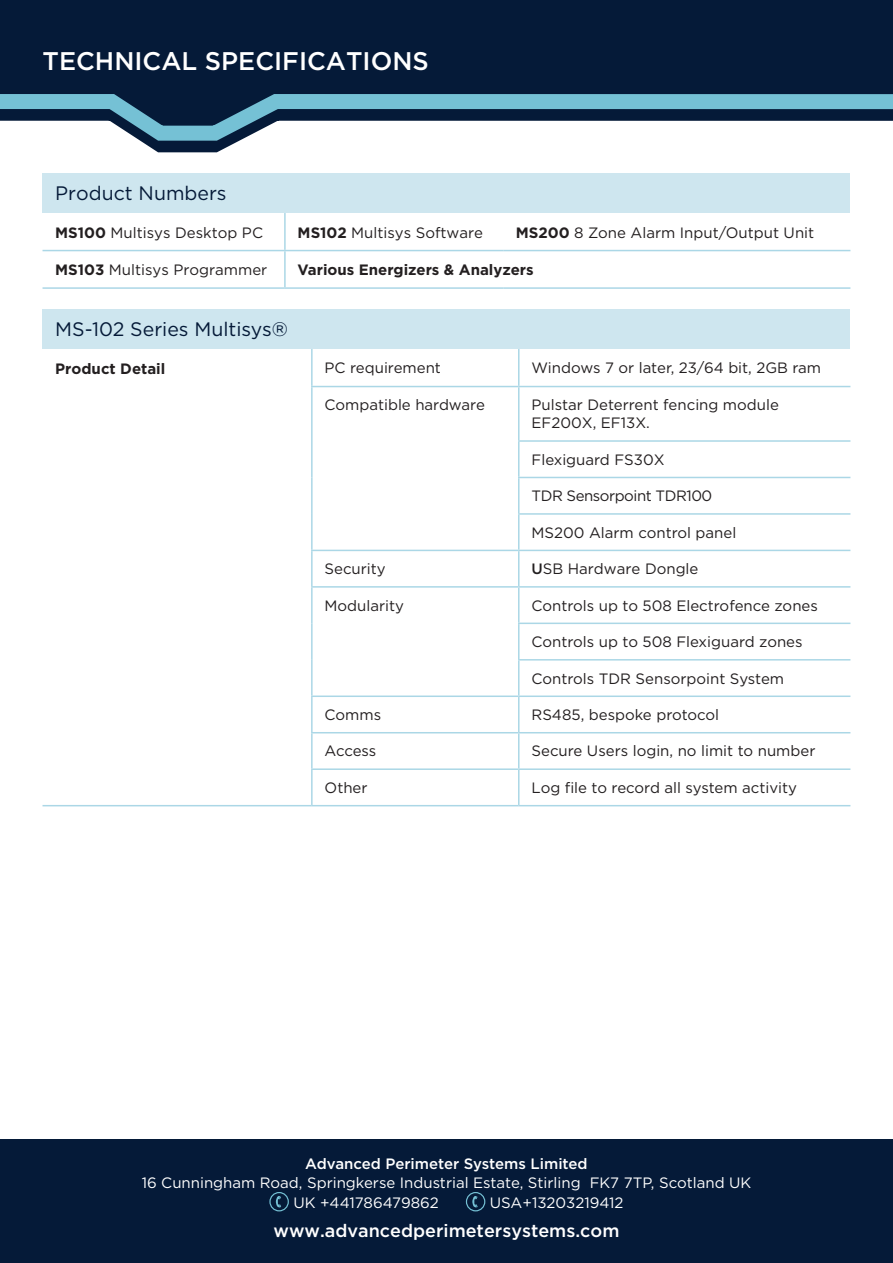
<style>
.page{position:relative;width:893px;height:1263px;background:#fff}
.page>*{position:absolute;margin:0;border:0;box-sizing:border-box;transform-origin:0 0}
.Sub_Header{font:500 25.5px "Gotham";color:#fff}
.Body_Text{font:19.5px "Gotham";color:#051a38}
.Body_Text-2{font:500 18px "Gotham";color:#fff}
.Body_Text-3{font:15px/18px "Gotham";color:#231f20}
.Body_Text-4{font:15px "Gotham";color:#fff}
.Body_Text-5{font:700 15px "Gotham";color:#231f20}
.Body_Text-6{font:500 15px "Gotham";color:#fff}
.Body_Text-7{font:15px "Gotham";letter-spacing:-.03em;color:#231f20}
.s1{font-weight:700}
.s2{font-weight:500}
</style>
<div class="page">
<div style="left:0;top:0;width:893px;height:87px;background:#051a38"></div>
<svg style="left:151px;top:148px;width:74px;height:5px"></svg>
<svg style="left:0;top:87px;width:893px;height:61px"></svg>
<div style="left:0;top:1140px;width:893px;height:123px;background:#051a38"></div>
<div style="left:43px;top:309px;width:807px;height:40px;background:#cee6ef"></div>
<hr style="left:311px;top:349px;width:2px;height:37px;background:#abd7e6">
<hr style="left:518px;top:349px;width:1px;height:37px;background:#abd7e6">
<hr style="left:311px;top:386px;width:208px;height:1px;background:#abd7e6">
<hr style="left:311px;top:387px;width:2px;height:54px;background:#abd7e6">
<hr style="left:519px;top:386px;width:331px;height:1px;background:#abd7e6">
<hr style="left:518px;top:387px;width:1px;height:53px;background:#abd7e6">
<hr style="left:311px;top:441px;width:2px;height:36px;background:#abd7e6">
<hr style="left:518px;top:440px;width:332px;height:2px;background:#abd7e6">
<hr style="left:518px;top:442px;width:1px;height:35px;background:#abd7e6">
<hr style="left:311px;top:477px;width:2px;height:37px;background:#abd7e6">
<hr style="left:518px;top:477px;width:332px;height:1px;background:#abd7e6">
<hr style="left:518px;top:478px;width:1px;height:35px;background:#abd7e6">
<hr style="left:311px;top:514px;width:2px;height:36px;background:#abd7e6">
<hr style="left:518px;top:513px;width:332px;height:2px;background:#abd7e6">
<hr style="left:518px;top:515px;width:1px;height:35px;background:#abd7e6">
<hr style="left:311px;top:550px;width:208px;height:1px;background:#abd7e6">
<hr style="left:311px;top:551px;width:2px;height:35px;background:#abd7e6">
<hr style="left:519px;top:550px;width:331px;height:1px;background:#abd7e6">
<hr style="left:518px;top:551px;width:1px;height:35px;background:#abd7e6">
<hr style="left:311px;top:586px;width:208px;height:2px;background:#abd7e6">
<hr style="left:311px;top:588px;width:2px;height:35px;background:#abd7e6">
<hr style="left:519px;top:586px;width:331px;height:2px;background:#abd7e6">
<hr style="left:518px;top:588px;width:1px;height:35px;background:#abd7e6">
<hr style="left:311px;top:623px;width:2px;height:37px;background:#abd7e6">
<hr style="left:518px;top:623px;width:332px;height:1px;background:#abd7e6">
<hr style="left:518px;top:624px;width:1px;height:35px;background:#abd7e6">
<hr style="left:311px;top:660px;width:2px;height:35px;background:#abd7e6">
<hr style="left:518px;top:659px;width:332px;height:1px;background:#abd7e6">
<hr style="left:518px;top:660px;width:1px;height:35px;background:#abd7e6">
<hr style="left:311px;top:695px;width:208px;height:2px;background:#abd7e6">
<hr style="left:311px;top:697px;width:2px;height:35px;background:#abd7e6">
<hr style="left:519px;top:695px;width:331px;height:2px;background:#abd7e6">
<hr style="left:518px;top:697px;width:1px;height:35px;background:#abd7e6">
<hr style="left:311px;top:732px;width:208px;height:1px;background:#abd7e6">
<hr style="left:311px;top:733px;width:2px;height:35px;background:#abd7e6">
<hr style="left:519px;top:732px;width:331px;height:1px;background:#abd7e6">
<hr style="left:518px;top:733px;width:1px;height:35px;background:#abd7e6">
<hr style="left:311px;top:770px;width:2px;height:35px;background:#abd7e6">
<hr style="left:518px;top:770px;width:1px;height:35px;background:#abd7e6">
<hr style="left:311px;top:768px;width:208px;height:2px;background:#abd7e6">
<hr style="left:519px;top:768px;width:331px;height:2px;background:#abd7e6">
<hr style="left:312px;top:805px;width:207px;height:1px;background:#abd7e6">
<hr style="left:519px;top:805px;width:331px;height:1px;background:#abd7e6">
<hr style="left:43px;top:805px;width:269px;height:1px;background:#abd7e6">
<svg style="left:270px;top:1192px;width:18px;height:19px"></svg>
<div style="left:269px;top:1192px;width:20px;height:19px;border:1px solid #75c1d5;border-radius:50%"></div>
<svg style="left:276px;top:1196px;width:5px;height:11px"></svg>
<svg style="left:466px;top:1192px;width:19px;height:19px"></svg>
<div style="left:466px;top:1192px;width:19px;height:19px;border:1px solid #75c1d5;border-radius:50%"></div>
<svg style="left:472px;top:1196px;width:6px;height:11px"></svg>
<div style="left:43px;top:173px;width:807px;height:40px;background:#cee6ef"></div>
<hr style="left:284px;top:213px;width:2px;height:37px;background:#abd7e6">
<hr style="left:43px;top:250px;width:242px;height:1px;background:#abd7e6">
<hr style="left:285px;top:250px;width:218px;height:1px;background:#abd7e6">
<hr style="left:284px;top:251px;width:2px;height:36px;background:#abd7e6">
<hr style="left:503px;top:250px;width:347px;height:1px;background:#abd7e6">
<hr style="left:43px;top:287px;width:242px;height:2px;background:#abd7e6">
<hr style="left:285px;top:287px;width:218px;height:2px;background:#abd7e6">
<hr style="left:503px;top:287px;width:347px;height:2px;background:#abd7e6">
<p class="Sub_Header" style="left:43px;top:46px;width:388px">TECHNICAL SPECIFICATIONS</p>
<p class="Body_Text" style="left:55px;top:183px;width:173px">Product Numbers</p>
<p class="Body_Text-3" style="left:55px;top:223px;width:209px"><span class="s1">MS100</span> Multisys Desktop PC</p>
<p class="Body_Text-3" style="left:298px;top:223px;width:187px"><span class="s1">MS102</span> Multisys Software</p>
<p class="Body_Text-3" style="left:516px;top:223px;width:300px"><span class="s1">MS200</span> 8 Zone Alarm Input/Output Unit</p>
<p class="Body_Text-3" style="left:55px;top:261px;width:214px"><span class="s1">MS103</span> Multisys Programmer</p>
<p class="Body_Text-5" style="left:298px;top:260px;width:237px">Various Energizers &amp; Analyzers</p>
<p class="Body_Text" style="left:55px;top:319px;width:234px">MS-102 Series Multisys®</p>
<p class="Body_Text-5" style="left:55px;top:358px;width:112px">Product Detail</p>
<p class="Body_Text-3" style="left:325px;top:358px;width:118px">PC requirement</p>
<p class="Body_Text-3" style="left:531px;top:358px;width:291px">Windows 7 or later, 23/64 bit, 2GB ram</p>
<p class="Body_Text-3" style="left:325px;top:396px;width:162px">Compatible hardware</p>
<p class="Body_Text-3" style="left:531px;top:396px;width:249px">Pulstar Deterrent fencing module<br>EF200X, EF13X.</p>
<p class="Body_Text-3" style="left:531px;top:450px;width:135px">Flexiguard FS30X</p>
<p class="Body_Text-7" style="left:531px;top:488px;width:182px">TDR Sensorpoint TDR100</p>
<p class="Body_Text-3" style="left:531px;top:523px;width:206px">MS200 Alarm control panel</p>
<p class="Body_Text-3" style="left:325px;top:559px;width:63px">Security</p>
<p class="Body_Text-3" style="left:531px;top:559px;width:168px"><span class="s2">U</span>SB Hardware Dongle</p>
<p class="Body_Text-3" style="left:325px;top:596px;width:81px">Modularity</p>
<p class="Body_Text-3" style="left:531px;top:596px;width:288px">Controls up to 508 Electrofence zones</p>
<p class="Body_Text-3" style="left:531px;top:632px;width:273px">Controls up to 508 Flexiguard zones</p>
<p class="Body_Text-3" style="left:531px;top:669px;width:254px">Controls TDR Sensorpoint System</p>
<p class="Body_Text-3" style="left:325px;top:705px;width:58px">Comms</p>
<p class="Body_Text-3" style="left:531px;top:705px;width:189px">RS485, bespoke protocol</p>
<p class="Body_Text-3" style="left:325px;top:742px;width:53px">Access</p>
<p class="Body_Text-3" style="left:531px;top:742px;width:285px">Secure Users login, no limit to number</p>
<p class="Body_Text-3" style="left:325px;top:778px;width:45px">Other</p>
<p class="Body_Text-3" style="left:531px;top:778px;width:267px">Log file to record all system activity</p>
<p class="Body_Text-6" style="left:305px;top:1155px;width:284px">Advanced Perimeter Systems Limited</p>
<p class="Body_Text-4" style="left:142px;top:1174px;width:611px">16 Cunningham Road, Springkerse Industrial Estate, Stirling FK7 7TP, Scotland UK</p>
<p class="Body_Text-4" style="left:293px;top:1194px;width:147px">UK +441786479862</p>
<p class="Body_Text-4" style="left:490px;top:1194px;width:135px">USA+13203219412</p>
<p class="Body_Text-2" style="left:274px;top:1220px;width:347px">www.advancedperimetersystems.com</p>
</div>
